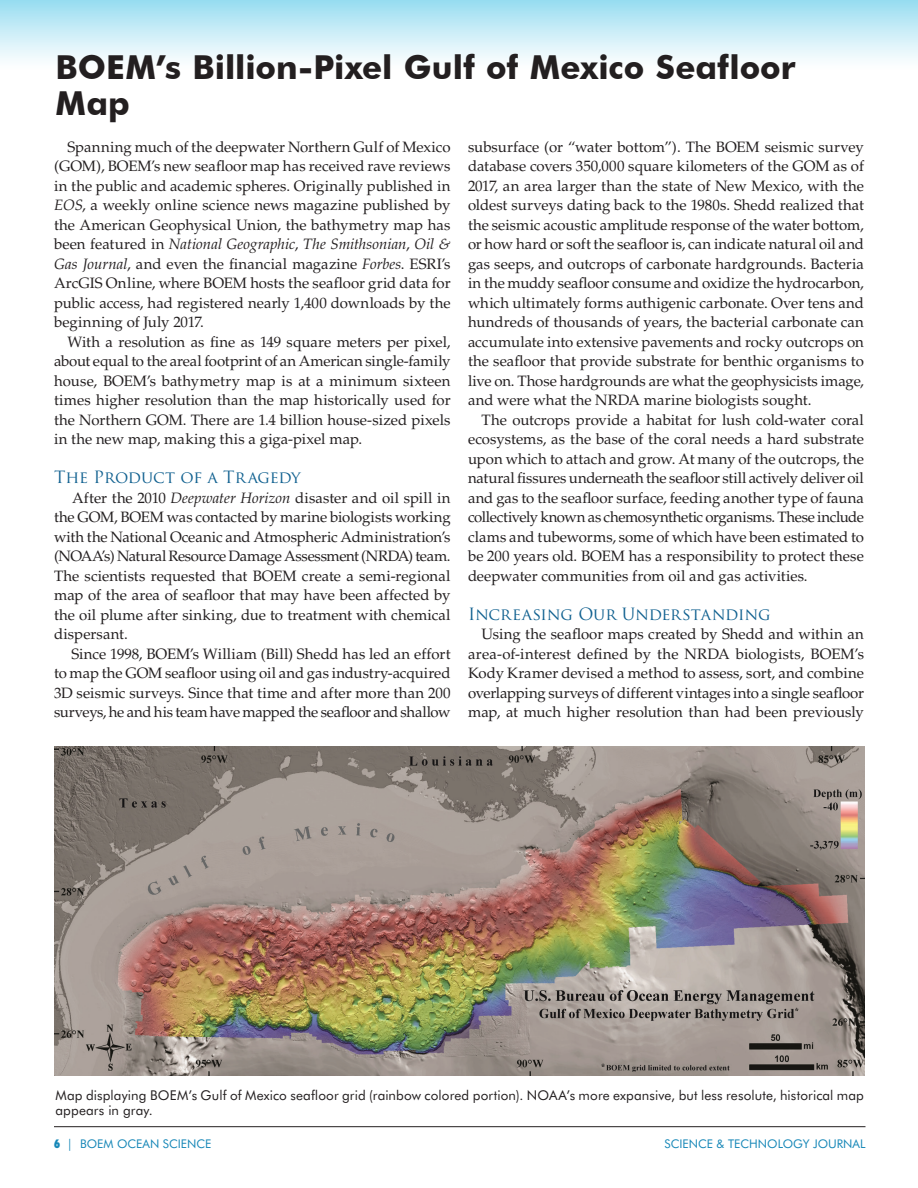
<style>
.page{position:relative;width:918px;height:1188px;background:#fff}
.page>*{position:absolute;margin:0;border:0;box-sizing:border-box;transform-origin:0 0}
.Article_Title{font:700 33px/36px "Futura BT";color:#231f20}
.Section_Heading_-Tra{font:16.5px "Trajan Pro";letter-spacing:-.01em;color:#116190}
.Body_Text{font:15px/19.5px "Palatino";color:#231f20;text-align:justify}
.Caption__italic_cred{font:13.5px/15px "Futura BT";letter-spacing:.01em;color:#231f20}
.t1{font:12px "Futura BT";color:#1888b8}
.s1{font-style:italic}
.s2{font-weight:900;font-stretch:condensed}
</style>
<div class="page">
<div style="left:0;top:0;width:918px;height:70px;background:linear-gradient(to bottom,#99ddf1,#fff)"></div>
<hr style="left:54px;top:1126px;width:812px;height:1px;background:#231f20">
<img style="left:54px;top:747px;width:810px;height:329px">
<h2 class="Article_Title" style="left:56px;top:49px;width:741px">BOEM’s Billion-Pixel Gulf of Mexico Seafloor<br>Map</h2>
<p class="Body_Text" style="left:54px;top:137px;width:398px;text-indent:14px">Spanning much of the deepwater Northern Gulf of Mexico (GOM), BOEM’s new seafloor map has received rave reviews in the public and academic spheres. Originally published in <span class="s1">EOS</span>, a weekly online science news magazine published by the American Geophysical Union, the bathymetry map has been featured in <span class="s1">National Geographic</span>, <span class="s1">The Smithsonian</span>, <span class="s1">Oil &amp; Gas Journal</span>, and even the financial magazine <span class="s1">Forbes</span>. ESRI’s ArcGIS Online, where BOEM hosts the seafloor grid data for public access, had registered nearly 1,400 downloads by the beginning of July 2017.</p>
<p class="Body_Text" style="left:54px;top:332px;width:398px;text-indent:14px">With a resolution as fine as 149 square meters per pixel, about equal to the areal footprint of an American single-family house, BOEM’s bathymetry map is at a minimum sixteen times higher resolution than the map historically used for the Northern GOM. There are 1.4 billion house-sized pixels in the new map, making this a giga-pixel map.</p>
<h3 class="Section_Heading_-Tra" style="left:54px;top:467px;width:248px">The Product of a Tragedy</h3>
<p class="Body_Text" style="left:54px;top:488px;width:398px;text-indent:18px">After the 2010 <span class="s1">Deepwater Horizon</span> disaster and oil spill in the GOM, BOEM was contacted by marine biologists working with the National Oceanic and Atmospheric Administration’s (NOAA’s) Natural Resource Damage Assessment (NRDA) team.<br>The scientists requested that BOEM create a semi-regional map of the area of seafloor that may have been affected by the oil plume after sinking, due to treatment with chemical dispersant.</p>
<p class="Body_Text" style="left:54px;top:644px;width:398px;text-indent:17px">Since 1998, BOEM’s William (Bill) Shedd has led an effort to map the GOM seafloor using oil and gas industry-acquired 3D seismic surveys. Since that time and after more than 200 surveys, he and his team have mapped the seafloor and shallow</p>
<p class="Body_Text" style="left:468px;top:137px;width:398px">subsurface (or “water bottom”). The BOEM seismic survey database covers 350,000 square kilometers of the GOM as of 2017, an area larger than the state of New Mexico, with the oldest surveys dating back to the 1980s. Shedd realized that the seismic acoustic amplitude response of the water bottom, or how hard or soft the seafloor is, can indicate natural oil and gas seeps, and outcrops of carbonate hardgrounds. Bacteria in the muddy seafloor consume and oxidize the hydrocarbon, which ultimately forms authigenic carbonate. Over tens and hundreds of thousands of years, the bacterial carbonate can accumulate into extensive pavements and rocky outcrops on the seafloor that provide substrate for benthic organisms to live on. Those hardgrounds are what the geophysicists image, and were what the NRDA marine biologists sought.</p>
<p class="Body_Text" style="left:468px;top:410px;width:398px;text-indent:14px">The outcrops provide a habitat for lush cold-water coral ecosystems, as the base of the coral needs a hard substrate upon which to attach and grow. At many of the outcrops, the natural fissures underneath the seafloor still actively deliver oil and gas to the seafloor surface, feeding another type of fauna collectively known as chemosynthetic organisms. These include clams and tubeworms, some of which have been estimated to be 200 years old. BOEM has a responsibility to protect these deepwater communities from oil and gas activities.</p>
<h3 class="Section_Heading_-Tra" style="left:468px;top:603px;width:304px">Increasing Our Understanding</h3>
<p class="Body_Text" style="left:468px;top:624px;width:398px;text-indent:14px">Using the seafloor maps created by Shedd and within an area-of-interest defined by the NRDA biologists, BOEM’s Kody Kramer devised a method to assess, sort, and combine overlapping surveys of different vintages into a single seafloor map, at much higher resolution than had been previously</p>
<p class="Caption__italic_cred" style="left:56px;top:1088px;width:810px">Map displaying BOEM’s Gulf of Mexico seafloor grid (rainbow colored portion). NOAA’s more expansive, but less resolute, historical map appears in gray.</p>
<p class="t1" style="left:54px;top:1136px;width:159px"><span class="s2">6</span> | BOEM OCEAN SCIENCE</p>
<p class="t1" style="left:665px;top:1136px;width:202px">SCIENCE &amp; TECHNOLOGY JOURNAL</p>
</div>
